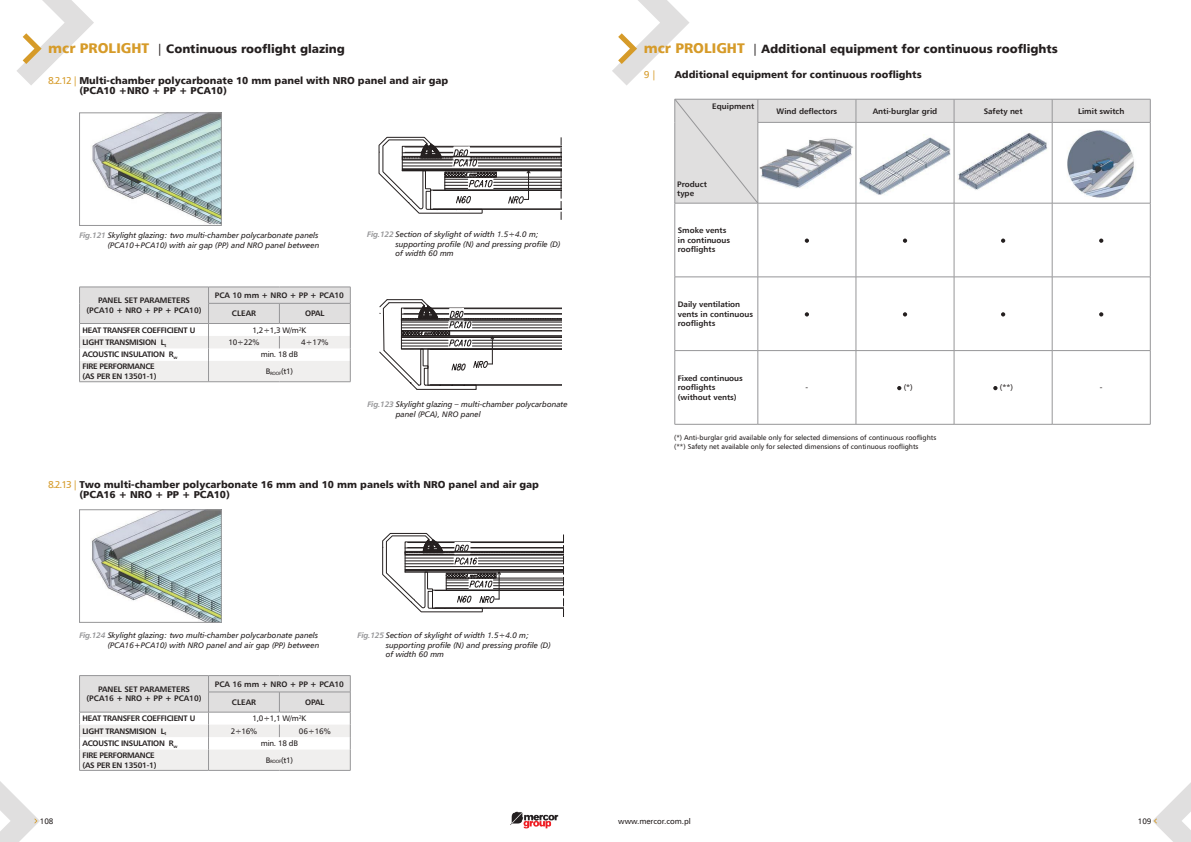
<style>
.page{position:relative;width:1191px;height:842px;background:#fff}
.page>*{position:absolute;margin:0;border:0;box-sizing:border-box;transform-origin:0 0}
.t1{font:12px "Humnst 777 Blk EU";color:#241f1f}
.t2{font:10px/10px "Humnst 777 Blk EU";color:#241f1f}
.t3{font:10px "Humnst 777 EU";color:#d69b29}
.t4{font:italic 8px/9.6px "Humnst 777 EU";color:#241f1f}
.t5{font:700 8px/9.6px "Humnst 777 EU";color:#241f1f}
.t6{font:700 8px/9.6px "Humnst 777 EU";letter-spacing:-.03em;color:#241f1f}
.t7{font:8px "Humnst 777 EU";letter-spacing:-.015em;color:#241f1f}
.t8{font:7px/8.4px "Humnst 777 EU";color:#241f1f}
.s1{font-size:14px;color:#d69b29}
.s2{font-family:"Humnst 777 EU"}
.s3{font-family:"Humnst 777 EU";color:#d69b29}
.s4{font-weight:700;color:#969698}
</style>
<div class="page">
<svg style="left:0;top:781px;width:40px;height:61px"></svg>
<svg style="left:1152px;top:782px;width:39px;height:60px"></svg>
<img style="left:510px;top:811px;width:49px;height:18px">
<svg style="left:17px;top:0;width:77px;height:85px"></svg>
<hr style="left:79px;top:675px;width:129px;height:1px;background:#969698">
<hr style="left:208px;top:675px;width:71px;height:1px;background:#969698">
<hr style="left:279px;top:675px;width:71px;height:1px;background:#969698">
<svg style="left:79px;top:676px;width:272px;height:94px"></svg>
<hr style="left:79px;top:770px;width:129px;height:1px;background:#969698">
<hr style="left:208px;top:770px;width:71px;height:1px;background:#969698">
<hr style="left:279px;top:770px;width:71px;height:1px;background:#969698">
<svg style="left:79px;top:287px;width:272px;height:95px"></svg>
<hr style="left:79px;top:382px;width:129px;height:1px;background:#969698">
<hr style="left:208px;top:382px;width:71px;height:1px;background:#969698">
<hr style="left:279px;top:382px;width:71px;height:1px;background:#969698">
<svg style="left:379px;top:299px;width:183px;height:91px"></svg>
<svg style="left:378px;top:136px;width:184px;height:84px"></svg>
<svg style="left:382px;top:532px;width:182px;height:85px"></svg>
<img style="left:92px;top:115px;width:127px;height:109px">
<div style="left:79px;top:113px;width:142px;height:113px;border:1px solid #969698"></div>
<img style="left:92px;top:512px;width:127px;height:108px">
<div style="left:79px;top:510px;width:142px;height:112px;border:1px solid #969698"></div>
<svg style="left:612px;top:0;width:77px;height:85px"></svg>
<svg style="left:675px;top:204px;width:475px;height:220px"></svg>
<hr style="left:757px;top:203px;width:1px;height:74px;background:#969698">
<hr style="left:855px;top:203px;width:1px;height:74px;background:#969698">
<hr style="left:954px;top:203px;width:1px;height:74px;background:#969698">
<hr style="left:1052px;top:203px;width:1px;height:74px;background:#969698">
<hr style="left:674px;top:277px;width:84px;height:1px;background:#969698">
<hr style="left:757px;top:277px;width:1px;height:73px;background:#969698">
<hr style="left:855px;top:277px;width:1px;height:73px;background:#969698">
<hr style="left:954px;top:277px;width:1px;height:73px;background:#969698">
<hr style="left:1052px;top:277px;width:1px;height:73px;background:#969698">
<hr style="left:674px;top:350px;width:84px;height:1px;background:#969698">
<hr style="left:757px;top:351px;width:1px;height:73px;background:#969698">
<hr style="left:855px;top:351px;width:1px;height:73px;background:#969698">
<hr style="left:954px;top:351px;width:1px;height:73px;background:#969698">
<hr style="left:1052px;top:351px;width:1px;height:73px;background:#969698">
<hr style="left:758px;top:424px;width:98px;height:1px;background:#969698">
<hr style="left:856px;top:424px;width:98px;height:1px;background:#969698">
<hr style="left:954px;top:424px;width:98px;height:1px;background:#969698">
<hr style="left:1052px;top:424px;width:98px;height:1px;background:#969698">
<hr style="left:674px;top:203px;width:84px;height:1px;background:#969698">
<hr style="left:674px;top:203px;width:1px;height:74px;background:#969698">
<hr style="left:758px;top:203px;width:98px;height:1px;background:#969698">
<hr style="left:856px;top:203px;width:98px;height:1px;background:#969698">
<hr style="left:954px;top:203px;width:98px;height:1px;background:#969698">
<hr style="left:1052px;top:203px;width:98px;height:1px;background:#969698">
<hr style="left:1150px;top:203px;width:1px;height:74px;background:#969698">
<hr style="left:674px;top:277px;width:1px;height:73px;background:#969698">
<hr style="left:758px;top:277px;width:98px;height:1px;background:#969698">
<hr style="left:856px;top:277px;width:98px;height:1px;background:#969698">
<hr style="left:954px;top:277px;width:98px;height:1px;background:#969698">
<hr style="left:1052px;top:277px;width:98px;height:1px;background:#969698">
<hr style="left:1150px;top:277px;width:1px;height:73px;background:#969698">
<hr style="left:674px;top:351px;width:1px;height:73px;background:#969698">
<hr style="left:758px;top:350px;width:98px;height:1px;background:#969698">
<hr style="left:856px;top:350px;width:98px;height:1px;background:#969698">
<hr style="left:954px;top:350px;width:98px;height:1px;background:#969698">
<hr style="left:1052px;top:350px;width:98px;height:1px;background:#969698">
<hr style="left:1150px;top:351px;width:1px;height:73px;background:#969698">
<hr style="left:674px;top:424px;width:84px;height:1px;background:#969698">
<svg style="left:804px;top:239px;width:5px;height:4px"></svg>
<svg style="left:903px;top:239px;width:4px;height:4px"></svg>
<svg style="left:1001px;top:239px;width:4px;height:4px"></svg>
<svg style="left:1099px;top:239px;width:4px;height:4px"></svg>
<svg style="left:804px;top:312px;width:5px;height:4px"></svg>
<svg style="left:903px;top:312px;width:4px;height:4px"></svg>
<svg style="left:1001px;top:312px;width:4px;height:4px"></svg>
<svg style="left:1099px;top:312px;width:4px;height:4px"></svg>
<svg style="left:897px;top:386px;width:4px;height:4px"></svg>
<svg style="left:993px;top:386px;width:4px;height:4px"></svg>
<svg style="left:674px;top:99px;width:477px;height:104px"></svg>
<img style="left:859px;top:135px;width:91px;height:61px">
<h1 class="t1" style="left:48px;top:41px;width:298px"><span class="s1">mcr PROLIGHT</span> <span class="s2">|</span> Continuous rooflight glazing</h1>
<p class="t2" style="left:79px;top:76px;width:370px;text-indent:-31px"><span class="s3">8.2.12 |</span> Multi-chamber polycarbonate 10 mm panel with NRO panel and air gap (PCA10 +NRO + PP + PCA10)</p>
<p class="t4" style="left:79px;top:231px;width:242px;text-align:right"><span class="s4">Fig.121</span> Skylight glazing: two multi-chamber polycarbonate panels (PCA10+PCA10) with air gap (PP) and NRO panel between</p>
<p class="t5" style="left:86px;top:295px;width:117px;text-align:center">PANEL SET PARAMETERS (PCA10 + NRO + PP + PCA10)</p>
<p class="t5" style="left:215px;top:290px;width:131px">PCA 10 mm + NRO + PP + PCA10</p>
<p class="t5" style="left:232px;top:308px;width:26px">CLEAR</p>
<p class="t5" style="left:305px;top:308px;width:21px">OPAL</p>
<p class="t6" style="left:83px;top:325px;width:114px">HEAT TRANSFER COEFFICIENT U</p>
<p class="t7" style="left:252px;top:325px;width:55px">1,2÷1,3 W/m²K</p>
<p class="t6" style="left:83px;top:337px;width:85px">LIGHT TRANSMISION L<sub>t</sub></p>
<p class="t7" style="left:228px;top:337px;width:32px">10÷22%</p>
<p class="t7" style="left:301px;top:337px;width:29px">4÷17%</p>
<p class="t6" style="left:83px;top:350px;width:97px">ACOUSTIC INSULATION R<sub>w</sub></p>
<p class="t7" style="left:261px;top:350px;width:39px">min. 18 dB</p>
<p class="t6" style="left:83px;top:362px;width:75px">FIRE PERFORMANCE (AS PER EN 13501-1)</p>
<p class="t7" style="left:266px;top:366px;width:29px">B<sub>ROOF</sub>(t1)</p>
<p class="t4" style="left:395px;top:229px;width:167px;text-indent:-28px"><span class="s4">Fig.122</span> Section of skylight of width 1.5÷4.0 m; supporting profile (N) and pressing profile (D) of width 60 mm</p>
<p class="t4" style="left:396px;top:399px;width:173px;text-indent:-28px"><span class="s4">Fig.123</span> Skylight glazing – multi-chamber polycarbonate panel (PCA), NRO panel</p>
<p class="t2" style="left:79px;top:480px;width:461px;text-indent:-31px"><span class="s3">8.2.13 |</span> Two multi-chamber polycarbonate 16 mm and 10 mm panels with NRO panel and air gap (PCA16 + NRO + PP + PCA10)</p>
<p class="t4" style="left:79px;top:630px;width:242px;text-align:right"><span class="s4">Fig.124</span> Skylight glazing: two multi-chamber polycarbonate panels (PCA16+PCA10) with NRO panel and air gap (PP) between</p>
<p class="t5" style="left:86px;top:684px;width:117px;text-align:center">PANEL SET PARAMETERS (PCA16 + NRO + PP + PCA10)</p>
<p class="t5" style="left:215px;top:679px;width:131px">PCA 16 mm + NRO + PP + PCA10</p>
<p class="t5" style="left:232px;top:697px;width:26px">CLEAR</p>
<p class="t5" style="left:305px;top:697px;width:21px">OPAL</p>
<p class="t6" style="left:83px;top:713px;width:114px">HEAT TRANSFER COEFFICIENT U</p>
<p class="t7" style="left:252px;top:713px;width:55px">1,0÷1,1 W/m²K</p>
<p class="t6" style="left:83px;top:726px;width:85px">LIGHT TRANSMISION L<sub>t</sub></p>
<p class="t7" style="left:231px;top:726px;width:28px">2÷16%</p>
<p class="t7" style="left:299px;top:726px;width:33px">06÷16%</p>
<p class="t6" style="left:83px;top:738px;width:97px">ACOUSTIC INSULATION R<sub>w</sub></p>
<p class="t7" style="left:261px;top:738px;width:39px">min. 18 dB</p>
<p class="t6" style="left:83px;top:750px;width:75px">FIRE PERFORMANCE (AS PER EN 13501-1)</p>
<p class="t7" style="left:266px;top:755px;width:29px">B<sub>ROOF</sub>(t1)</p>
<p class="t4" style="left:386px;top:630px;width:167px;text-indent:-28px"><span class="s4">Fig.125</span> Section of skylight of width 1.5÷4.0 m; supporting profile (N) and pressing profile (D) of width 60 mm</p>
<h1 class="t1" style="left:643px;top:41px;width:415px"><span class="s1">mcr PROLIGHT</span> <span class="s2">|</span> Additional equipment for continuous rooflights</h1>
<p class="t3" style="left:643px;top:69px;width:14px">9 |</p>
<p class="t2" style="left:675px;top:70px;width:248px">Additional equipment for continuous rooflights</p>
<p class="t5" style="left:776px;top:106px;width:62px">Wind deflectors</p>
<p class="t5" style="left:872px;top:106px;width:66px">Anti-burglar grid</p>
<p class="t5" style="left:983px;top:106px;width:40px">Safety net</p>
<p class="t5" style="left:1078px;top:106px;width:48px">Limit switch</p>
<p class="t5" style="left:712px;top:101px;width:43px">Equipment</p>
<p class="t5" style="left:677px;top:179px;width:31px">Product type</p>
<p class="t5" style="left:678px;top:226px;width:54px">Smoke vents in continuous rooflights</p>
<p class="t5" style="left:678px;top:299px;width:77px">Daily ventilation vents in continuous rooflights</p>
<p class="t5" style="left:678px;top:373px;width:67px">Fixed continuous rooflights (without vents)</p>
<p class="t7" style="left:805px;top:382px;width:4px">-</p>
<p class="t7" style="left:903px;top:382px;width:11px">(*)</p>
<p class="t7" style="left:999px;top:382px;width:15px">(**)</p>
<p class="t7" style="left:1099px;top:382px;width:4px">-</p>
<p class="t8" style="left:674px;top:434px;width:264px">(*) Anti-burglar grid available only for selected dimensions of continuous rooflights (**) Safety net available only for selected dimensions of continuous rooflights</p>
<p class="t7" style="left:40px;top:816px;width:15px">108</p>
<p class="t7" style="left:618px;top:816px;width:74px">www.mercor.com.pl</p>
<p class="t7" style="left:1137px;top:816px;width:15px">109</p>
</div>
